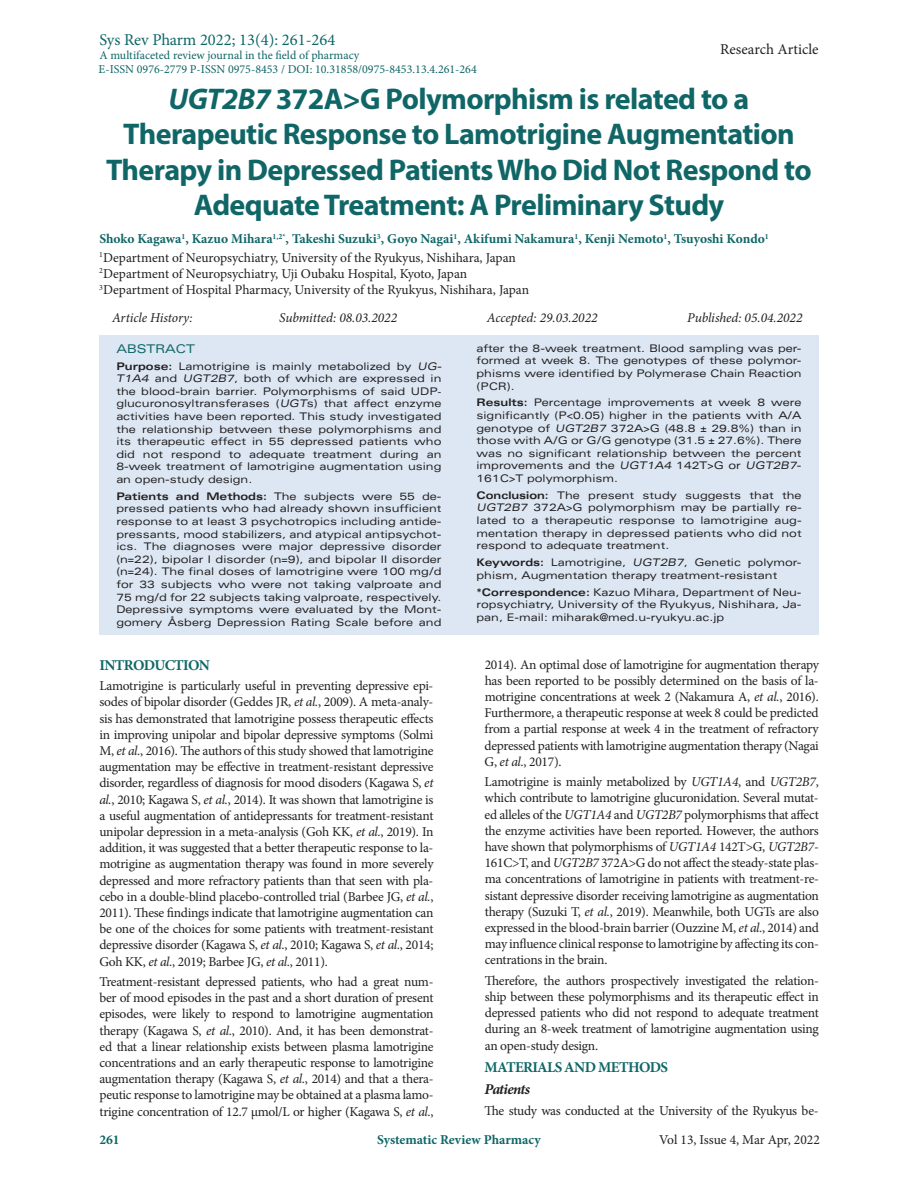
<style>
.page{position:relative;width:918px;height:1188px;background:#fff}
.page>*{position:absolute;margin:0;border:0;box-sizing:border-box;transform-origin:0 0}
.t1{font:700 30px/35.4px "Myriad Pro";letter-spacing:-.02em;color:#106667;text-align:center}
.t2{font:16.5px "Minion Pro";color:#106667}
.t3{font:700 15px "Minion Pro";letter-spacing:-.04em;color:#106667}
.t4{font:15px "Minion Pro";color:#231f20}
.t5{font:italic 700 15px "Minion Pro";letter-spacing:-.04em;color:#231f20}
.t6{font:13.5px/16.2px "Minion Pro";letter-spacing:-.02em;color:#231f20;text-align:justify}
.t7{font:700 13.5px/18.3px "Minion Pro";color:#106667}
.t8{font:italic 13.5px "Minion Pro";letter-spacing:-.005em;color:#231f20}
.t9{font:12px "Minion Pro";color:#106667}
.t10{font:expanded 12px "Univers LT Std";color:#106667}
.t11{font:expanded 10.5px/12.6px "Univers LT Std";color:#231f20;text-align:justify}
.s1{font-style:italic}
.s2{font-weight:400;color:#231f20}
.s3{font-weight:700}
.s4{font-family:"Times New Roman";font-stretch:normal}
</style>
<div class="page">
<div style="left:99px;top:336px;width:720px;height:299px;background:#dce7f3"></div>
<p class="t2" style="left:99px;top:28px;width:237px">Sys Rev Pharm 2022; 13(4): 261-264</p>
<p class="t9" style="left:99px;top:47px;width:262px">A multifaceted review journal in the field of pharmacy</p>
<p class="t9" style="left:99px;top:61px;width:380px">E-ISSN 0976-2779 P-ISSN 0975-8453 / DOI: 10.31858/0975-8453.13.4.261-264</p>
<p class="t4" style="left:720px;top:39px;width:100px">Research Article</p>
<h1 class="t1" style="left:106px;top:80px;width:707px"><span class="s1">UGT2B7</span> 372A&gt;G Polymorphism is related to a Therapeutic Response to Lamotrigine Augmentation Therapy in Depressed Patients Who Did Not Respond to Adequate Treatment: A Preliminary Study</h1>
<p class="t7" style="left:99px;top:230px;width:671px">Shoko Kagawa<sup>1</sup>, Kazuo Mihara<sup>1,2*</sup>, Takeshi Suzuki<sup>3</sup>, Goyo Nagai<sup>1</sup>, Akifumi Nakamura<sup>1</sup>, Kenji Nemoto<sup>1</sup>, Tsuyoshi Kondo<sup>1<br></sup><sup>1</sup><span class="s2">Department of Neuropsychiatry, University of the Ryukyus, Nishihara, Japan</span></p>
<p class="t6" style="left:99px;top:266px;width:431px"><sup>2</sup>Department of Neuropsychiatry, Uji Oubaku Hospital, Kyoto, Japan<br><sup>3</sup>Department of Hospital Pharmacy, University of the Ryukyus, Nishihara, Japan</p>
<p class="t8" style="left:112px;top:308px;width:82px">Article History:</p>
<p class="t8" style="left:279px;top:308px;width:119px">Submitted: 08.03.2022</p>
<p class="t8" style="left:487px;top:308px;width:112px">Accepted: 29.03.2022</p>
<p class="t8" style="left:687px;top:308px;width:117px">Published: 05.04.2022</p>
<p class="t10" style="left:116px;top:341px;width:80px">ABSTRACT</p>
<p class="t11" style="left:116px;top:359px;width:329px;text-align:left"><span class="s3">Purpose:</span> Lamotrigine is mainly metabolized by <span class="s1">UG-T1A4</span> and <span class="s1">UGT2B7</span>, both of which are expressed in the blood-brain barrier. Polymorphisms of said UDP<span class="s4">‐ </span>glucuronosyltransferases (<span class="s1">UGT</span>s) that affect enzyme activities have been reported. This study investigated the relationship between these polymorphisms and its therapeutic effect in 55 depressed patients who did not respond to adequate treatment during an 8-week treatment of lamotrigine augmentation using an open-study design.</p>
<p class="t11" style="left:116px;top:490px;width:327px"><span class="s3">Patients and Methods:</span> The subjects were 55 de&shy;pressed patients who had already shown insufficient response to at least 3 psychotropics including antide&shy;pressants, mood stabilizers, and atypical antipsychot&shy;ics. The diagnoses were major depressive disorder (n=22), bipolar I disorder (n=9), and bipolar II disorder (n=24). The final doses of lamotrigine were 100 mg/d for 33 subjects who were not taking valproate and 75 mg/d for 22 subjects taking valproate, respectively.<br>Depressive symptoms were evaluated by the Mont&shy;gomery Åsberg Depression Rating Scale before and</p>
<p class="t3" style="left:99px;top:654px;width:112px">INTRODUCTION</p>
<p class="t6" style="left:99px;top:678px;width:336px">Lamotrigine is particularly useful in preventing depressive epi&shy;sodes of bipolar disorder (Geddes JR, <span class="s1">et al.</span>, 2009). A meta-analy&shy;sis has demonstrated that lamotrigine possess therapeutic effects in improving unipolar and bipolar depressive symptoms (Solmi M, <span class="s1">et al.</span>, 2016). The authors of this study showed that lamotrigine augmentation may be effective in treatment-resistant depressive disorder, regardless of diagnosis for mood disoders (Kagawa S, <span class="s1">et al.</span>, 2010; Kagawa S, <span class="s1">et al.</span>, 2014). It was shown that lamotrigine is a useful augmentation of antidepressants for treatment-resistant unipolar depression in a meta-analysis (Goh KK, <span class="s1">et al.</span>, 2019). In addition, it was suggested that a better therapeutic response to la&shy;motrigine as augmentation therapy was found in more severely depressed and more refractory patients than that seen with pla&shy;cebo in a double-blind placebo-controlled trial (Barbee JG, <span class="s1">et al.</span>, 2011). These findings indicate that lamotrigine augmentation can be one of the choices for some patients with treatment-resistant depressive disorder (Kagawa S, <span class="s1">et al.</span>, 2010; Kagawa S, <span class="s1">et al.</span>, 2014; Goh KK, <span class="s1">et al.</span>, 2019; Barbee JG, <span class="s1">et al.</span>, 2011).</p>
<p class="t6" style="left:99px;top:974px;width:336px">Treatment-resistant depressed patients, who had a great num&shy;ber of mood episodes in the past and a short duration of present episodes, were likely to respond to lamotrigine augmentation therapy (Kagawa S, <span class="s1">et al.</span>, 2010). And, it has been demonstrat&shy;ed that a linear relationship exists between plasma lamotrigine concentrations and an early therapeutic response to lamotrigine augmentation therapy (Kagawa S, <span class="s1">et al.</span>, 2014) and that a thera&shy;peutic response to lamotrigine may be obtained at a plasma lamo&shy;trigine concentration of 12.7 μmol/L or higher (Kagawa S, <span class="s1">et al.</span>,</p>
<p class="t11" style="left:476px;top:342px;width:327px">after the 8-week treatment. Blood sampling was per&shy;formed at week 8. The genotypes of these polymor&shy;phisms were identified by Polymerase Chain Reaction (PCR).</p>
<p class="t11" style="left:476px;top:396px;width:327px"><span class="s3">Results:</span> Percentage improvements at week 8 were significantly (P&lt;0.05) higher in the patients with A/A genotype of <span class="s1">UGT2B7</span> 372A&gt;G (48.8 ± 29.8%) than in those with A/G or G/G genotype (31.5 ± 27.6%). There was no significant relationship between the percent improvements and the <span class="s1">UGT1A4</span> 142T&gt;G or <span class="s1">UGT2B7</span>- 161C&gt;T polymorphism.</p>
<p class="t11" style="left:476px;top:489px;width:327px"><span class="s3">Conclusion:</span> The present study suggests that the <span class="s1">UGT2B7</span> 372A&gt;G polymorphism may be partially re&shy;lated to a therapeutic response to lamotrigine aug&shy;mentation therapy in depressed patients who did not respond to adequate treatment.</p>
<p class="t11" style="left:476px;top:556px;width:327px"><span class="s3">Keywords:</span> Lamotrigine, <span class="s1">UGT2B7</span>, Genetic polymor&shy;phism, Augmentation therapy treatment-resistant</p>
<p class="t11" style="left:476px;top:585px;width:327px"><span class="s3">*Correspondence:</span> Kazuo Mihara, Department of Neu&shy;ropsychiatry, University of the Ryukyus, Nishihara, Ja&shy;pan, E-mail: miharak@med.u-ryukyu.ac.jp</p>
<p class="t6" style="left:485px;top:656px;width:336px">2014). An optimal dose of lamotrigine for augmentation therapy has been reported to be possibly determined on the basis of la&shy;motrigine concentrations at week 2 (Nakamura A, <span class="s1">et al.</span>, 2016).<br>Furthermore, a therapeutic response at week 8 could be predicted from a partial response at week 4 in the treatment of refractory depressed patients with lamotrigine augmentation therapy (Nagai G, <span class="s1">et al.</span>, 2017).</p>
<p class="t6" style="left:485px;top:774px;width:336px">Lamotrigine is mainly metabolized by <span class="s1">UGT1A4</span>, and <span class="s1">UGT2B7</span>, which contribute to lamotrigine glucuronidation. Several mutat&shy;ed alleles of the <span class="s1">UGT1A4</span> and <span class="s1">UGT2B7</span> polymorphisms that affect the enzyme activities have been reported. However, the authors have shown that polymorphisms of <span class="s1">UGT1A4</span> 142T&gt;G, <span class="s1">UGT2B7</span>- 161C&gt;T, and <span class="s1">UGT2B7</span> 372A&gt;G do not affect the steady-state plas&shy;ma concentrations of lamotrigine in patients with treatment-re&shy;sistant depressive disorder receiving lamotrigine as augmentation therapy (Suzuki T, <span class="s1">et al.</span>, 2019). Meanwhile, both UGTs are also expressed in the blood-brain barrier (Ouzzine M, <span class="s1">et al.</span>, 2014) and may influence clinical response to lamotrigine by affecting its con&shy;centrations in the brain.</p>
<p class="t6" style="left:485px;top:973px;width:336px">Therefore, the authors prospectively investigated the relation&shy;ship between these polymorphisms and its therapeutic effect in depressed patients who did not respond to adequate treatment during an 8-week treatment of lamotrigine augmentation using an open-study design.</p>
<p class="t3" style="left:484px;top:1057px;width:185px">MATERIALS AND METHODS</p>
<p class="t5" style="left:484px;top:1079px;width:47px">Patients</p>
<p class="t6" style="left:485px;top:1102px;width:336px">The study was conducted at the University of the Ryukyus be-</p>
<p class="t7" style="left:99px;top:1130px;width:22px">261</p>
<p class="t7" style="left:377px;top:1130px;width:165px">Systematic Review Pharmacy</p>
<p class="t6" style="left:659px;top:1132px;width:162px">Vol 13, Issue 4, Mar Apr, 2022</p>
</div>
